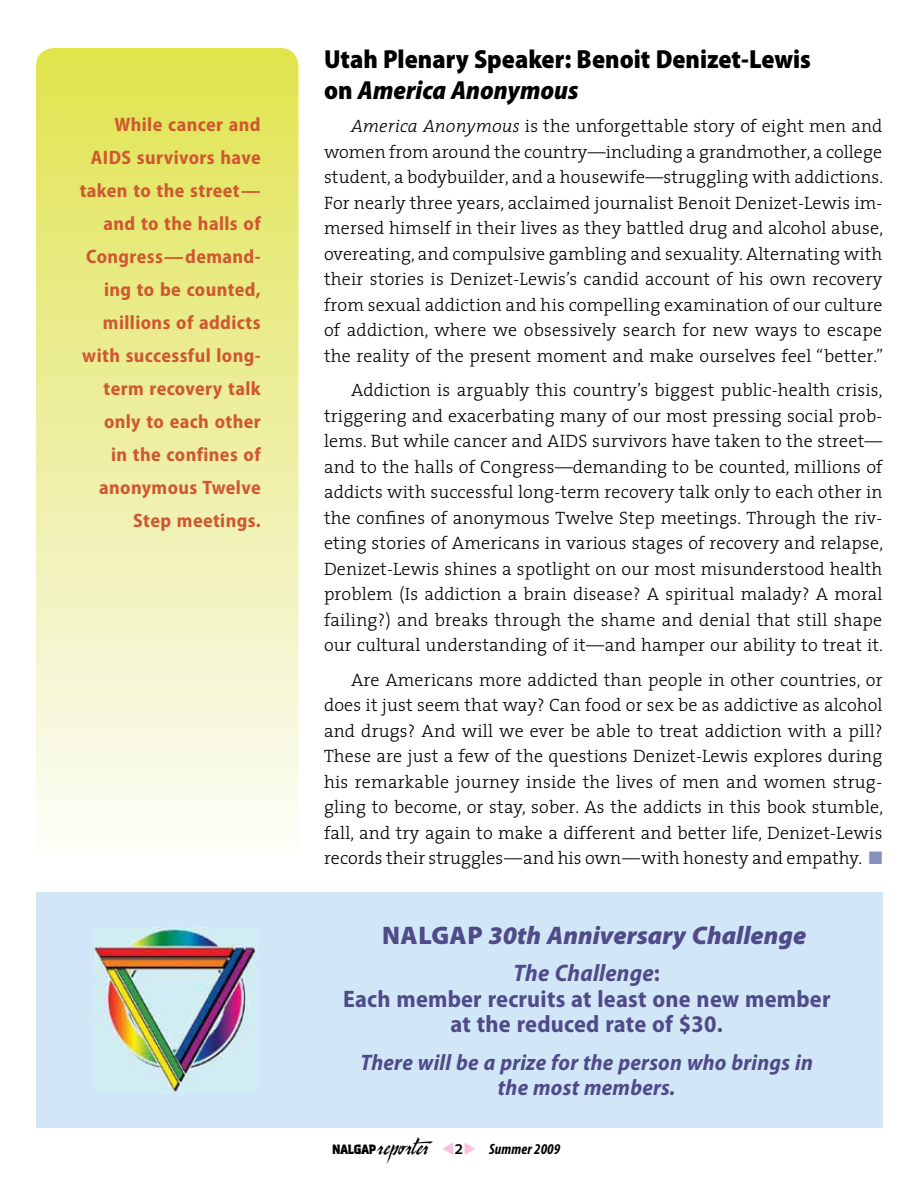
<style>
.page{position:relative;width:918px;height:1188px;background:#fff}
.page>*{position:absolute;margin:0;border:0;box-sizing:border-box;transform-origin:0 0}
.t1{font:900 semi-condensed 26.25px/31.5px "Myriad Pro";color:#000}
.t2{font:italic 900 25.5px "Myriad Pro";color:#4f4a88}
.t3{font:700 semi-condensed 24px/25.5px "Myriad Pro";letter-spacing:.01em;color:#4f4a88;text-align:center}
.t4{font:italic 700 semi-condensed 22.5px/25.5px "Myriad Pro";letter-spacing:.01em;color:#4f4a88;text-align:center}
.t5{font:700 semi-condensed 19.5px/33px "Myriad Pro";letter-spacing:.02em;color:#cf5831;text-align:right}
.t6{font:300 18px/25.5px "The Serif";letter-spacing:.01em;color:#000;text-align:justify}
.t7{font:italic 700 condensed 15px "Myriad Pro";letter-spacing:.01em;color:#000}
.t8{font:800 13.5px "Aquatic";letter-spacing:-.03em;color:#000}
.s1{font-style:italic}
.s2{color:#8690bf}
.s3{font-style:normal}
.s4{font-family:"Personal";font-weight:400;font-style:normal;font-stretch:normal;font-size:33px}
.s5{color:#f8c1d9}
.s6{font-weight:600;font-style:normal;font-stretch:semi-expanded}
</style>
<div class="page">
<div style="left:36px;top:892px;width:846px;height:236px;background:#d1e6f7"></div>
<img style="left:95px;top:928px;width:162px;height:165px">
<svg style="left:36px;top:48px;width:262px;height:780px"></svg>
<p class="t5" style="left:80px;top:108px;width:182px">While cancer and<br>AIDS survivors have taken to the street— and to the halls of<br>Congress—demand&shy;ing to be counted, millions of addicts with successful long&shy;term recovery talk only to each other<br>in the confines of anonymous Twelve<br>Step meetings.</p>
<h1 class="t1" style="left:324px;top:43px;width:488px">Utah Plenary Speaker: Benoit Denizet-Lewis on <span class="s1">America Anonymous</span></h1>
<p class="t6" style="left:324px;top:113px;width:561px;text-indent:27px"><span class="s1">America Anonymous</span> is the unforgettable story of eight men and women from around the country—including a grandmother, a college student, a bodybuilder, and a housewife—struggling with addictions.<br>For nearly three years, acclaimed journalist Benoit Denizet-Lewis im&shy;mersed himself in their lives as they battled drug and alcohol abuse, overeating, and compulsive gambling and sexuality. Alternating with their stories is Denizet-Lewis’s candid account of his own recovery from sexual addiction and his compelling examination of our culture of addiction, where we obsessively search for new ways to escape the reality of the present moment and make ourselves feel “better.”</p>
<p class="t6" style="left:324px;top:377px;width:561px;text-indent:27px">Addiction is arguably this country’s biggest public-health crisis, triggering and exacerbating many of our most pressing social prob&shy;lems. But while cancer and AIDS survivors have taken to the street— and to the halls of Congress—demanding to be counted, millions of addicts with successful long-term recovery talk only to each other in the confines of anonymous Twelve Step meetings. Through the riv&shy;eting stories of Americans in various stages of recovery and relapse, Denizet-Lewis shines a spotlight on our most misunderstood health problem (Is addiction a brain disease? A spiritual malady? A moral failing?) and breaks through the shame and denial that still shape our cultural understanding of it—and hamper our ability to treat it.</p>
<p class="t6" style="left:324px;top:666px;width:561px;text-indent:27px">Are Americans more addicted than people in other countries, or does it just seem that way? Can food or sex be as addictive as alcohol and drugs? And will we ever be able to treat addiction with a pill?<br>These are just a few of the questions Denizet-Lewis explores during his remarkable journey inside the lives of men and women strug&shy;gling to become, or stay, sober. As the addicts in this book stumble, fall, and try again to make a different and better life, Denizet-Lewis records their struggles—and his own—with honesty and empathy. <span class="s2">■</span></p>
<h2 class="t2" style="left:382px;top:921px;width:426px"><span class="s3">Nalgap</span> 30th Anniversary Challenge</h2>
<h3 class="t3" style="left:343px;top:961px;width:489px"><span class="s1">The Challenge</span>:<br>Each member recruits at least one new member at the reduced rate of $30.</h3>
<p class="t4" style="left:360px;top:1050px;width:454px">There will be a prize for the person who brings in the most members.</p>
<p class="t8" style="left:332px;top:1141px;width:45px">NALGAP</p>
<p class="t7" style="left:376px;top:1141px;width:186px"><span class="s4">reporter</span> <span class="s5">▼</span><span class="s6">2</span><span class="s5">◆</span> Summer 2009</p>
</div>
